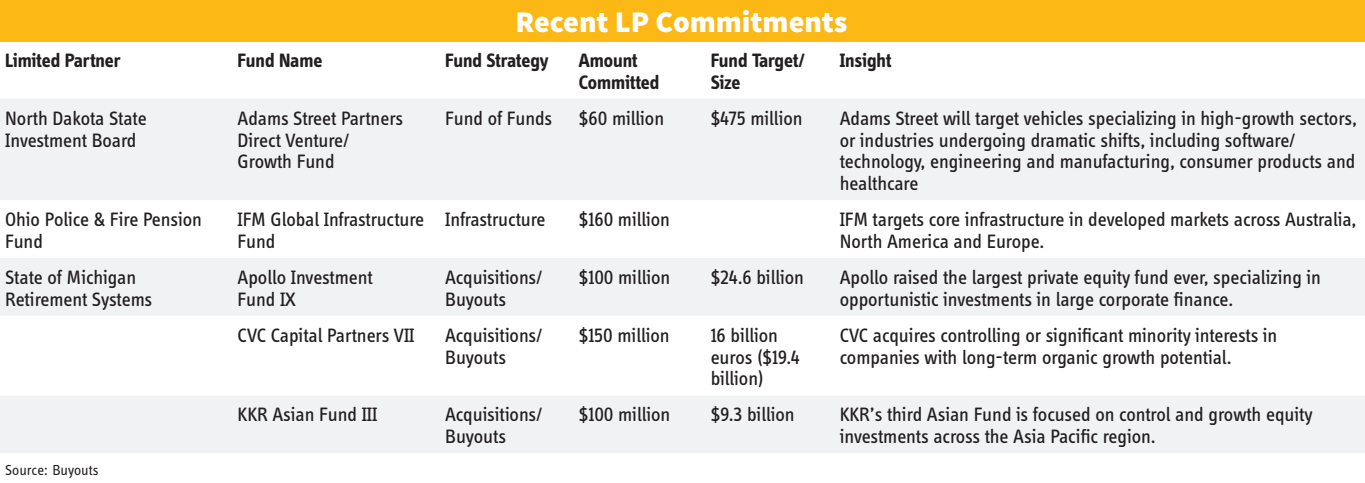
<style>
.page{position:relative;width:1365px;height:483px;background:#fff}
.page>*{position:absolute;margin:0;border:0;box-sizing:border-box;transform-origin:0 0}
.Level_1_-_Chart_Head{font:900 30px "Source Sans Pro";color:#fff}
.Level_1_-_Chart_Text{font:20px/22px "Info Disp";color:#231f20}
.Level_1_-_Chart_Subh{font:700 20px/22px "Info Disp";letter-spacing:-.005em;color:#231f20}
.Source{font:15px "Info Disp";color:#231f20}
</style>
<div class="page">
<div style="left:0;top:0;width:1365px;height:42px;background:#fcb814"></div>
<div style="left:0;top:99px;width:1365px;height:101px;background:#f1f2f3"></div>
<svg style="left:0;top:258px;width:1365px;height:195px;fill:#f1f2f3"></svg>
<p class="Level_1_-_Chart_Head" style="left:515px;top:2px;width:333px">Recent LP Commitments</p>
<p class="Level_1_-_Chart_Subh" style="left:5px;top:49px;width:117px">Limited Partner</p>
<p class="Level_1_-_Chart_Subh" style="left:238px;top:49px;width:86px">Fund Name</p>
<p class="Level_1_-_Chart_Subh" style="left:445px;top:49px;width:105px">Fund Strategy</p>
<p class="Level_1_-_Chart_Subh" style="left:579px;top:49px;width:82px">Amount<br>Committed</p>
<p class="Level_1_-_Chart_Subh" style="left:711px;top:49px;width:96px">Fund Target/<br>Size</p>
<p class="Level_1_-_Chart_Subh" style="left:840px;top:49px;width:53px">Insight</p>
<p class="Level_1_-_Chart_Text" style="left:5px;top:107px;width:143px">North Dakota State<br>Investment Board</p>
<p class="Level_1_-_Chart_Text" style="left:238px;top:107px;width:167px">Adams Street Partners<br>Direct Venture/<br>Growth Fund</p>
<p class="Level_1_-_Chart_Text" style="left:445px;top:107px;width:108px">Fund of Funds</p>
<p class="Level_1_-_Chart_Text" style="left:579px;top:107px;width:87px">$60 million</p>
<p class="Level_1_-_Chart_Text" style="left:711px;top:107px;width:93px">$475 million</p>
<p class="Level_1_-_Chart_Text" style="left:840px;top:107px;width:519px">Adams Street will target vehicles specializing in high-growth sectors, or industries undergoing dramatic shifts, including software/ technology, engineering and manufacturing, consumer products and healthcare</p>
<p class="Level_1_-_Chart_Text" style="left:5px;top:208px;width:198px">Ohio Police &amp; Fire Pension<br>Fund</p>
<p class="Level_1_-_Chart_Text" style="left:238px;top:208px;width:188px">IFM Global Infrastructure<br>Fund</p>
<p class="Level_1_-_Chart_Text" style="left:445px;top:208px;width:102px">Infrastructure</p>
<p class="Level_1_-_Chart_Text" style="left:579px;top:208px;width:93px">$160 million</p>
<p class="Level_1_-_Chart_Text" style="left:840px;top:208px;width:518px">IFM targets core infrastructure in developed markets across Australia,<br>North America and Europe.</p>
<p class="Level_1_-_Chart_Text" style="left:5px;top:266px;width:149px">State of Michigan<br>Retirement Systems</p>
<p class="Level_1_-_Chart_Text" style="left:238px;top:266px;width:137px">Apollo Investment<br>Fund IX</p>
<p class="Level_1_-_Chart_Text" style="left:445px;top:266px;width:99px">Acquisitions/<br>Buyouts</p>
<p class="Level_1_-_Chart_Text" style="left:579px;top:266px;width:93px">$100 million</p>
<p class="Level_1_-_Chart_Text" style="left:711px;top:266px;width:95px">$24.6 billion</p>
<p class="Level_1_-_Chart_Text" style="left:840px;top:266px;width:483px">Apollo raised the largest private equity fund ever, specializing in opportunistic investments in large corporate finance.</p>
<p class="Level_1_-_Chart_Text" style="left:238px;top:324px;width:178px">CVC Capital Partners VII</p>
<p class="Level_1_-_Chart_Text" style="left:445px;top:324px;width:99px">Acquisitions/<br>Buyouts</p>
<p class="Level_1_-_Chart_Text" style="left:579px;top:324px;width:92px">$150 million</p>
<p class="Level_1_-_Chart_Text" style="left:711px;top:324px;width:91px">16 billion euros ($19.4 billion)</p>
<p class="Level_1_-_Chart_Text" style="left:840px;top:324px;width:439px">CVC acquires controlling or significant minority interests in companies with long-term organic growth potential.</p>
<p class="Level_1_-_Chart_Text" style="left:238px;top:403px;width:141px">KKR Asian Fund III</p>
<p class="Level_1_-_Chart_Text" style="left:445px;top:403px;width:99px">Acquisitions/<br>Buyouts</p>
<p class="Level_1_-_Chart_Text" style="left:579px;top:403px;width:93px">$100 million</p>
<p class="Level_1_-_Chart_Text" style="left:711px;top:403px;width:86px">$9.3 billion</p>
<p class="Level_1_-_Chart_Text" style="left:840px;top:404px;width:474px">KKR’s third Asian Fund is focused on control and growth equity investments across the Asia Pacific region.</p>
<p class="Source" style="left:5px;top:462px;width:95px">Source: Buyouts</p>
</div>
